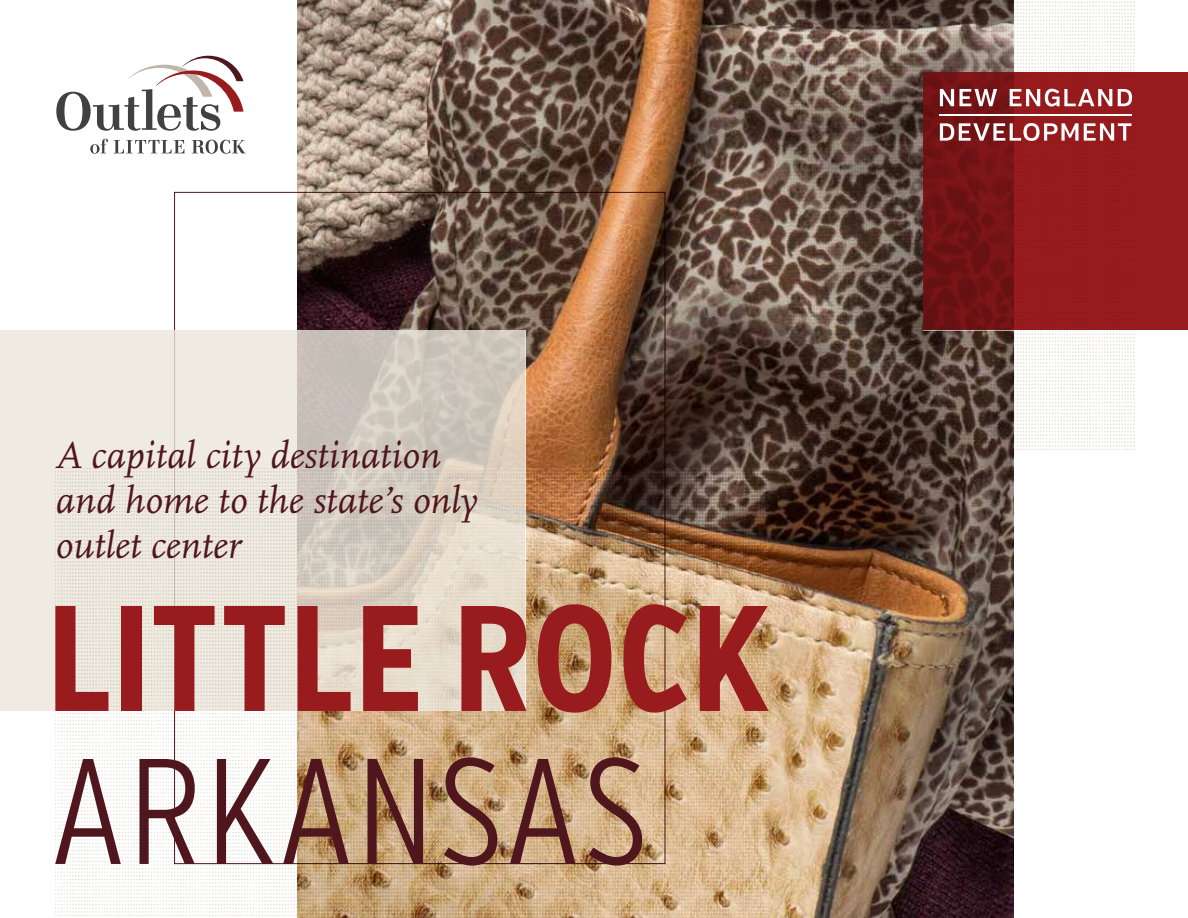
<style>
.page{position:relative;width:1188px;height:918px;background:#fff}
.page>*{position:absolute;margin:0;border:0;box-sizing:border-box;transform-origin:0 0}
.t1{font:700 150px "Verb Comp";letter-spacing:.01em;color:#981b1e}
.t2{font:300 150px "Verb Comp";letter-spacing:.02em;color:#4f161d}
.t3{font:italic 39px/45px "Scala OT";color:#4f161d}
</style>
<div class="page">
<svg style="left:56px;top:56px;width:187px;height:75px"></svg>
<svg style="left:114px;top:140px;width:70px;height:13px"></svg>
<svg style="left:192px;top:140px;width:54px;height:14px"></svg>
<svg style="left:90px;top:139px;width:18px;height:15px"></svg>
<img style="left:297px;top:0;width:716px;height:918px">
<svg style="left:0;top:330px;width:524px;height:381px;background:#e3ddd3"></svg>
<img style="left:55px;top:468px;width:714px;height:450px">
<img style="left:787px;top:0;width:348px;height:450px">
<svg style="left:923px;top:72px;width:265px;height:258px;background:#8a181b"></svg>
<svg style="left:940px;top:123px;width:191px;height:18px"></svg>
<svg style="left:940px;top:89px;width:192px;height:18px"></svg>
<hr style="left:939px;top:114px;width:193px;height:1px;background:#fff">
<p class="t3" style="left:55px;top:433px;width:423px">A capital city destination and home to the state’s only outlet center</p>
<h1 class="t1" style="left:47px;top:571px;width:725px">LITTLE ROCK</h1>
<h1 class="t2" style="left:51px;top:726px;width:599px">ARKANSAS</h1>
</div>
